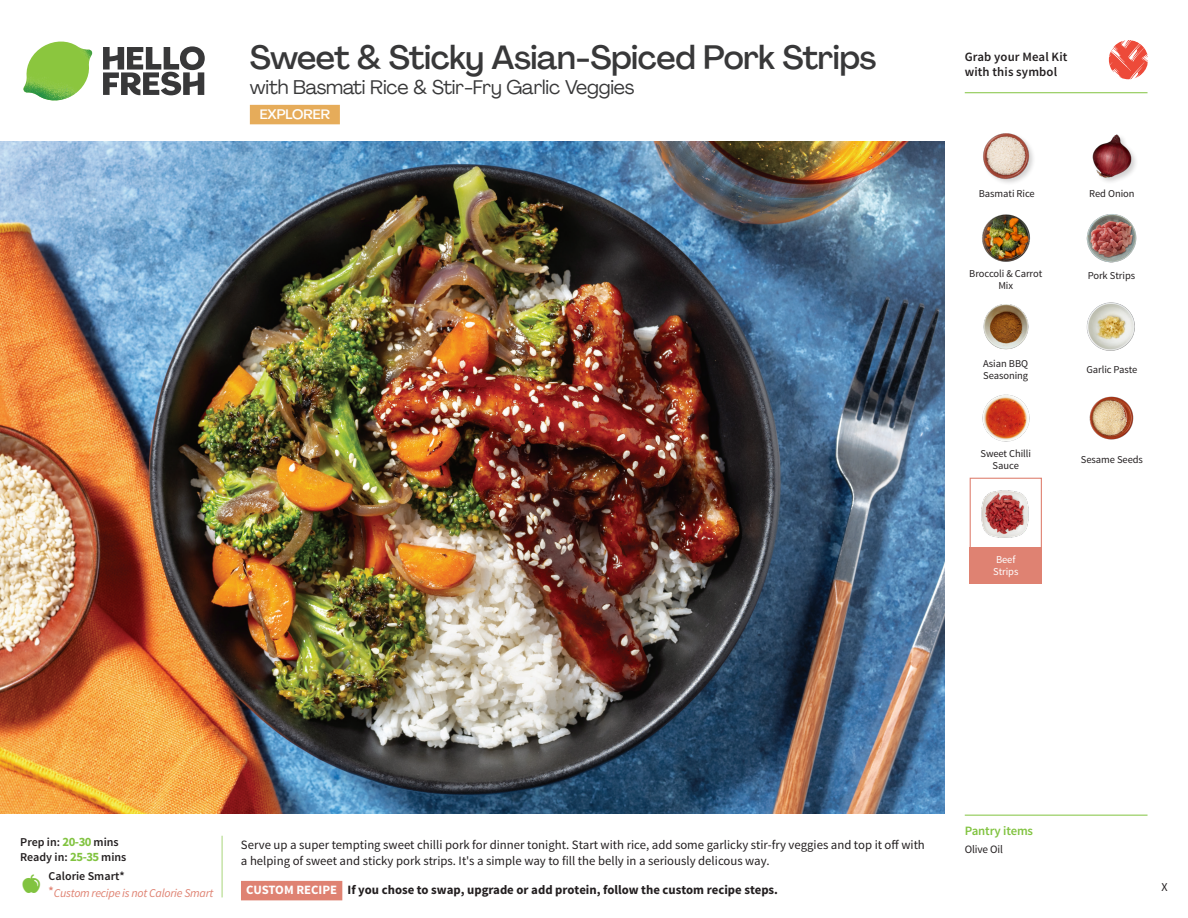
<style>
.page{position:relative;width:1188px;height:918px;background:#fff}
.page>*{position:absolute;margin:0;border:0;box-sizing:border-box;transform-origin:0 0}
._15_Titel_UK{font:500 33px "Agrandir";letter-spacing:-.015em;color:#383839}
._15_Titel_UK-2{font:19.5px "Agrandir";letter-spacing:-.01em;color:#383839}
.t1{font:500 13.5px "Agrandir";color:#fff}
.Step_6_Text_AU{font:12.75px/16.5px "Source Sans Pro";color:#231f20}
.Step_6_Text_AU-2{font:700 12.75px "Source Sans Pro";color:#231f20}
.t2{font:600 12.75px/15px "Source Sans Pro";letter-spacing:.01em;color:#231f20}
._04_Headers_Front{font:600 12.75px "Source Sans Pro";letter-spacing:-.01em;color:#81c340}
._04_Intro{font:600 12px "Source Sans Pro";color:#231f20}
._04_Intro-2{font:italic 12px "Source Sans Pro";letter-spacing:-.02em;color:#df8272}
.t3{font:12px "Source Sans Pro";color:#231f20}
._05_Pantry{font:11.25px "Source Sans Pro";letter-spacing:-.01em;color:#231f20}
._18_FRONT_ingredients{font:10.5px/12px "Source Sans Pro";letter-spacing:-.005em;color:#231f20;text-align:center}
._18_FRONT_ingredients-2{font:10.5px/12px "Source Sans Pro";letter-spacing:-.005em;color:#fff}
.s1{font-weight:700;font-size:12.75px;color:#81c340}
.s2{font-weight:600;font-style:normal}
.s3{color:#fff}
</style>
<div class="page">
<svg style="left:103px;top:46px;width:102px;height:49px"></svg>
<img style="left:23px;top:42px;width:69px;height:59px">
<svg style="left:221px;top:835px;width:122px;height:66px"></svg>
<img style="left:0;top:142px;width:945px;height:672px">
<img style="left:983px;top:304px;width:46px;height:46px">
<img style="left:982px;top:394px;width:48px;height:48px">
<img style="left:1089px;top:396px;width:45px;height:44px">
<img style="left:1086px;top:214px;width:51px;height:49px">
<img style="left:982px;top:214px;width:48px;height:48px">
<img style="left:1086px;top:302px;width:49px;height:49px">
<div style="left:982px;top:132px;width:54px;height:54px;background:#231f20;opacity:.2"></div>
<img style="left:982px;top:132px;width:49px;height:49px">
<img style="left:1092px;top:134px;width:44px;height:48px">
<div style="left:970px;top:478px;width:72px;height:72px;border:1px solid #df8272"></div>
<div style="left:970px;top:548px;width:72px;height:36px;background:#df8272"></div>
<img style="left:981px;top:490px;width:48px;height:48px">
<hr style="left:965px;top:815px;width:183px;height:1px;background:#81c340">
<div style="left:250px;top:105px;width:90px;height:19px;background:#e6ac5a"></div>
<svg style="left:1091px;top:40px;width:57px;height:54px"></svg>
<hr style="left:965px;top:92px;width:183px;height:1px;background:#81c340">
<p class="_15_Titel_UK" style="left:250px;top:37px;width:628px">Sweet &amp; Sticky Asian-Spiced Pork Strips</p>
<p class="_15_Titel_UK-2" style="left:250px;top:75px;width:386px">with Basmati Rice &amp; Stir-Fry Garlic Veggies</p>
<p class="t1" style="left:260px;top:106px;width:72px">EXPLORER</p>
<p class="t2" style="left:965px;top:50px;width:104px">Grab your Meal Kit with this symbol</p>
<p class="_18_FRONT_ingredients" style="left:979px;top:188px;width:58px">Basmati Rice</p>
<p class="_18_FRONT_ingredients" style="left:1089px;top:188px;width:47px">Red Onion</p>
<p class="_18_FRONT_ingredients" style="left:969px;top:267px;width:74px">Broccoli &amp; Carrot<br>Mix</p>
<p class="_18_FRONT_ingredients" style="left:983px;top:357px;width:47px;text-align:left">Asian BBQ<br>Seasoning</p>
<p class="_18_FRONT_ingredients" style="left:980px;top:448px;width:52px">Sweet Chilli<br>Sauce</p>
<p class="_18_FRONT_ingredients-2" style="left:993px;top:554px;width:27px">Beef<br>Strips</p>
<p class="_18_FRONT_ingredients" style="left:1088px;top:270px;width:49px">Pork Strips</p>
<p class="_18_FRONT_ingredients" style="left:1086px;top:363px;width:53px">Garlic Paste</p>
<p class="_18_FRONT_ingredients" style="left:1081px;top:454px;width:64px">Sesame Seeds</p>
<p class="_04_Intro" style="left:20px;top:835px;width:100px">Prep in: <span class="s1">20-30</span> mins</p>
<p class="_04_Intro" style="left:20px;top:850px;width:108px">Ready in: <span class="s1">25-35</span> mins</p>
<p class="_04_Intro" style="left:49px;top:868px;width:78px">Calorie Smart*</p>
<p class="_04_Intro-2" style="left:49px;top:885px;width:166px"><span class="s2">*</span>Custom recipe is not Calorie Smart</p>
<p class="Step_6_Text_AU" style="left:241px;top:836px;width:685px">Serve up a super tempting sweet chilli pork for dinner tonight. Start with rice, add some garlicky stir-fry veggies and top it off with a helping of sweet and sticky pork strips. It's a simple way to fill the belly in a seriously delicous way.</p>
<p class="Step_6_Text_AU-2" style="left:246px;top:882px;width:533px"><span class="s3">CUSTOM RECIPE</span> If you chose to swap, upgrade or add protein, follow the custom recipe steps.</p>
<p class="_04_Headers_Front" style="left:965px;top:822px;width:70px">Pantry items</p>
<p class="_05_Pantry" style="left:965px;top:842px;width:40px">Olive Oil</p>
<p class="t3" style="left:1162px;top:879px;width:8px">X</p>
</div>
